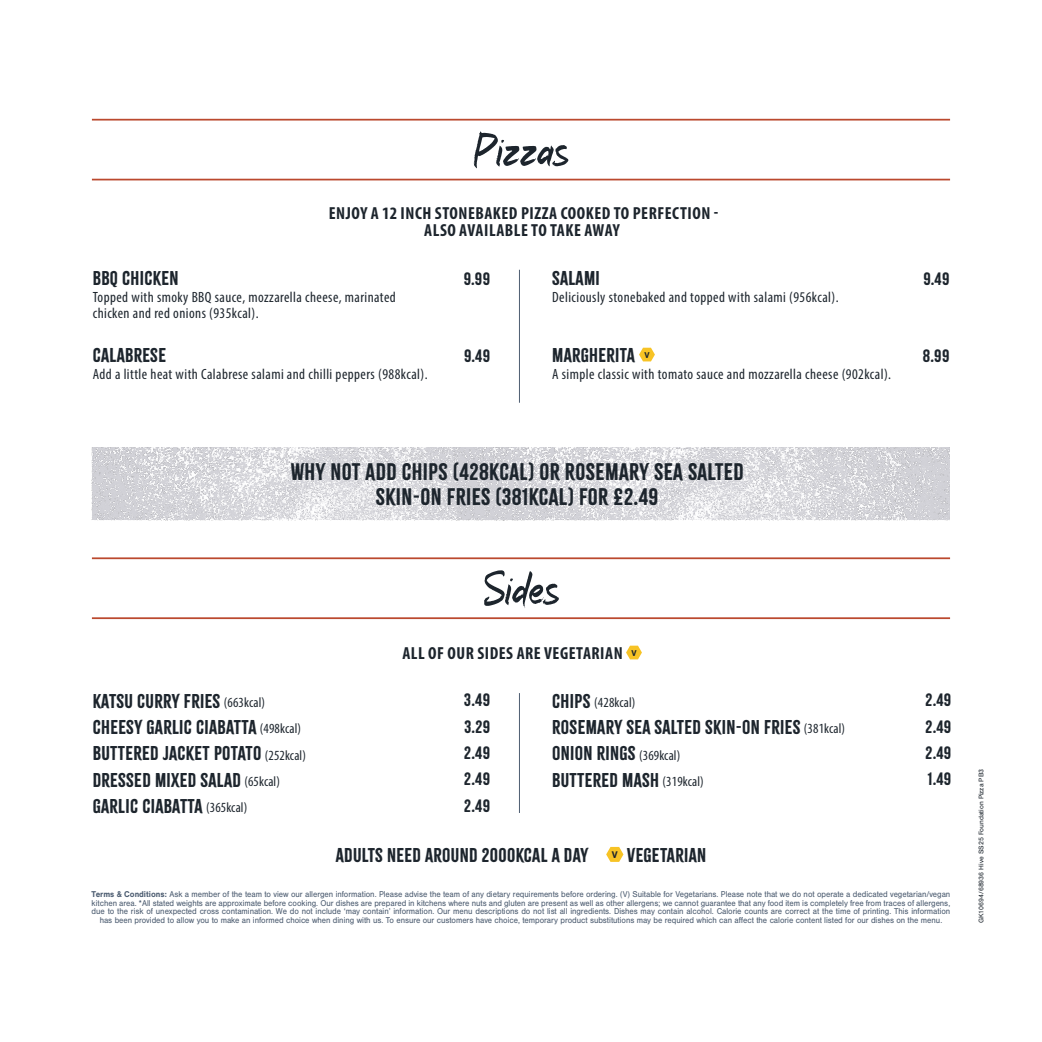
<style>
.page{position:relative;width:1042px;height:1042px;background:#fff}
.page>*{position:absolute;margin:0;border:0;box-sizing:border-box;transform-origin:0 0}
.t1{font:50.75px "Marker Mark";letter-spacing:-.01em;color:#1d252d}
.t2{font:21px/24.5px "Citrus Gothic Solid";letter-spacing:.02em;color:#1d252d;text-align:center}
.t3{font:17.5px/26.2px "Citrus Gothic Solid";letter-spacing:.02em;color:#1d252d}
.t4{font:700 condensed 17.5px/17.5px "Myriad Pro";letter-spacing:.03em;color:#1d252d;text-align:center}
.t5{font:15.75px/26.2px "Citrus Gothic Solid";letter-spacing:.02em;color:#1d252d;text-align:justify}
.t6{font:condensed 14.88px/15.8px "Myriad Pro";letter-spacing:.03em;color:#1d252d}
.t7{font:condensed 14px "Myriad Pro";letter-spacing:.01em;color:#1d252d}
.t8{font:8.75px/8.8px "Nimbus San";letter-spacing:-.005em;color:#4e5e72;text-align:center;scale:.93 1}
.t9{font:700 8.75px "Nimbus San";color:#1d252d}
.t10{font:7px "Nimbus San";color:#1d252d}
.s1{font-family:"Myriad Pro";font-stretch:condensed;font-size:14px}
.s2{font-family:"Citrus Gothic Solid";font-stretch:normal;font-size:17.5px}
.s3{font-weight:700}
</style>
<div class="page">
<hr style="left:519px;top:270px;width:1px;height:133px;background:#4e5e72">
<hr style="left:519px;top:693px;width:1px;height:120px;background:#4e5e72">
<hr style="left:92px;top:179px;width:858px;height:1px;background:#bb492e">
<hr style="left:92px;top:119px;width:858px;height:2px;background:#bb492e">
<hr style="left:92px;top:617px;width:858px;height:2px;background:#bb492e">
<hr style="left:92px;top:557px;width:858px;height:2px;background:#bb492e">
<svg style="left:606px;top:847px;width:17px;height:15px"></svg>
<svg style="left:626px;top:646px;width:16px;height:13px"></svg>
<svg style="left:639px;top:348px;width:16px;height:13px"></svg>
<img style="left:92px;top:447px;width:366px;height:73px">
<img style="left:458px;top:447px;width:491px;height:73px">
<h1 class="t1" style="left:472px;top:127px;width:100px">Pizzas</h1>
<h3 class="t4" style="left:329px;top:204px;width:391px">ENJOY A 12 INCH STONEBAKED PIZZA COOKED TO PERFECTION -<br>ALSO AVAILABLE TO TAKE AWAY</h3>
<h3 class="t3" style="left:93px;top:265px;width:87px">BBQ CHICKEN</h3>
<h3 class="t5" style="left:464px;top:265px;width:28px">9.99</h3>
<h3 class="t6" style="left:93px;top:289px;width:305px">Topped with smoky BBQ sauce, mozzarella cheese, marinated chicken and red onions (935kcal).</h3>
<h3 class="t3" style="left:552px;top:265px;width:49px">SALAMI</h3>
<h3 class="t5" style="left:923px;top:265px;width:28px">9.49</h3>
<h3 class="t6" style="left:552px;top:289px;width:288px">Deliciously stonebaked and topped with salami (956kcal).</h3>
<h3 class="t3" style="left:93px;top:342px;width:75px">CALABRESE</h3>
<h3 class="t6" style="left:93px;top:366px;width:336px">Add a little heat with Calabrese salami and chilli peppers (988kcal).</h3>
<h3 class="t5" style="left:464px;top:342px;width:28px">9.49</h3>
<h3 class="t3" style="left:552px;top:342px;width:84px">MARGHERITA</h3>
<h3 class="t5" style="left:923px;top:342px;width:28px">8.99</h3>
<p class="t9" style="left:644px;top:350px;width:7px">V</p>
<h3 class="t6" style="left:552px;top:366px;width:340px">A simple classic with tomato sauce and mozzarella cheese (902kcal).</h3>
<h2 class="t2" style="left:291px;top:460px;width:454px">WHY NOT ADD CHIPS (428KCAL) OR ROSEMARY SEA SALTED<br>SKIN-ON FRIES (381KCAL) FOR £2.49</h2>
<h1 class="t1" style="left:481px;top:565px;width:81px">Sides</h1>
<h3 class="t4" style="left:402px;top:644px;width:236px">ALL OF OUR SIDES ARE VEGETARIAN <sup>V</sup></h3>
<h3 class="t3" style="left:93px;top:688px;width:215px">KATSU CURRY FRIES <span class="s1">(663kcal)<br></span>CHEESY GARLIC CIABATTA <span class="s1">(498kcal)<br></span>BUTTERED JACKET POTATO <span class="s1">(252kcal)<br></span>DRESSED MIXED SALAD <span class="s1">(65kcal)<br></span>GARLIC CIABATTA <span class="s1">(365kcal)</span></h3>
<h3 class="t5" style="left:464px;top:687px;width:27px">3.49<br>3.29<br>2.49<br>2.49<br>2.49</h3>
<h3 class="t5" style="left:925px;top:687px;width:27px">2.49<br>2.49<br>2.49<br>1.49</h3>
<h3 class="t7" style="left:552px;top:694px;width:85px"><span class="s2">CHIPS</span> (428kcal)</h3>
<h3 class="t3" style="left:552px;top:714px;width:294px">ROSEMARY SEA SALTED SKIN-ON FRIES <span class="s1">(381kcal)<br></span>ONION RINGS <span class="s1">(369kcal)<br></span>BUTTERED MASH <span class="s1">(319kcal)</span></h3>
<h3 class="t3" style="left:336px;top:842px;width:254px">ADULTS NEED AROUND 2000KCAL A DAY</h3>
<h3 class="t3" style="left:612px;top:842px;width:96px"><sup>V</sup> VEGETARIAN</h3>
<p class="t8" style="left:92px;top:890px;width:925px"><span class="s3">Terms &amp; Conditions:</span> Ask a member of the team to view our allergen information. Please advise the team of any dietary requirements before ordering. (V) Suitable for Vegetarians. Please note that we do not operate a dedicated vegetarian/vegan kitchen area. *All stated weights are approximate before cooking. Our dishes are prepared in kitchens where nuts and gluten are present as well as other allergens; we cannot guarantee that any food item is completely free from traces of allergens, due to the risk of unexpected cross contamination. We do not include ‘may contain’ information. Our menu descriptions do not list all ingredients. Dishes may contain alcohol. Calorie counts are correct at the time of printing. This information has been provided to allow you to make an informed choice when dining with us. To ensure our customers have choice, temporary product substitutions may be required which can affect the calorie content listed for our dishes on the menu.</p>
<p class="t10" style="left:977px;top:923px;width:156px;rotate:-90deg">GK10694/68936 Hive SS25 Foundation Pizza PB3</p>
</div>
